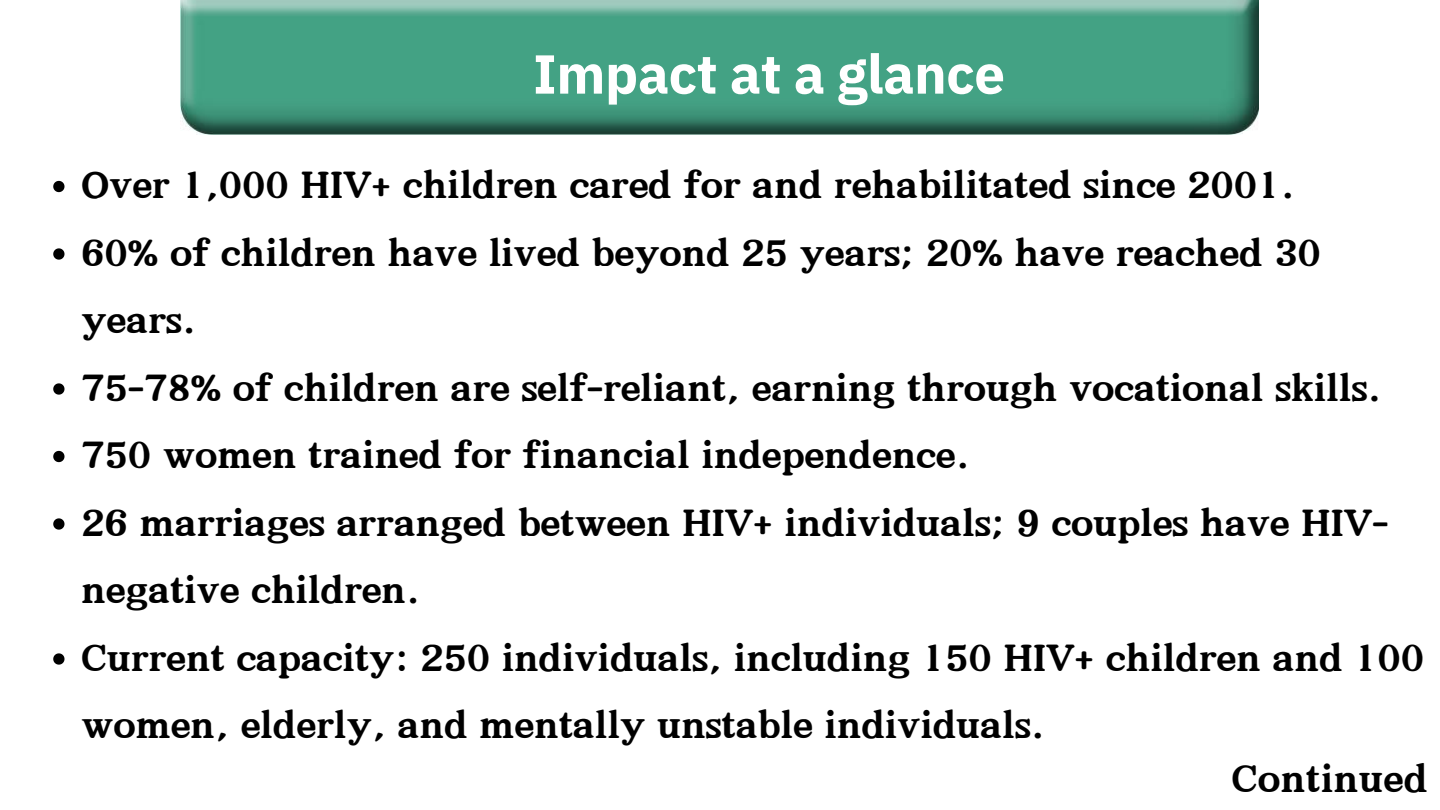
<style>
.page{position:relative;width:1440px;height:810px;background:#fff}
.page>*{position:absolute;margin:0;border:0;box-sizing:border-box;transform-origin:0 0}
.t1{font:700 54.8px "IBM Plex Sans";letter-spacing:-.005em;color:#fff}
.t2{font:900 49px "Canva Joyful";color:#000}
.t3{font:900 48.2px/67.5px "Canva Joyful";letter-spacing:-.005em;color:#000}
</style>
<div class="page">
<img style="left:181px;top:0;width:1078px;height:135px">
<svg style="left:53px;top:181px;width:11px;height:11px"></svg>
<svg style="left:53px;top:248px;width:11px;height:12px"></svg>
<svg style="left:53px;top:383px;width:11px;height:12px"></svg>
<svg style="left:53px;top:451px;width:11px;height:11px"></svg>
<svg style="left:53px;top:518px;width:11px;height:12px"></svg>
<svg style="left:53px;top:653px;width:11px;height:12px"></svg>
<h1 class="t1" style="left:533px;top:37px;width:474px">Impact at a glance</h1>
<p class="t3" style="left:81px;top:152px;width:1215px">Over 1,000 HIV+ children cared for and rehabilitated since 2001.</p>
<p class="t3" style="left:81px;top:220px;width:1242px">60% of children have lived beyond 25 years; 20% have reached 30 years.</p>
<p class="t3" style="left:81px;top:355px;width:1302px">75-78% of children are self-reliant, earning through vocational skills.</p>
<p class="t3" style="left:81px;top:422px;width:890px">750 women trained for financial independence.</p>
<p class="t3" style="left:81px;top:490px;width:1309px">26 marriages arranged between HIV+ individuals; 9 couples have HIV&shy;negative children.</p>
<p class="t3" style="left:81px;top:625px;width:1345px">Current capacity: 250 individuals, including 150 HIV+ children and 100 women, elderly, and mentally unstable individuals.</p>
<p class="t2" style="left:1232px;top:758px;width:198px">Continued</p>
</div>
